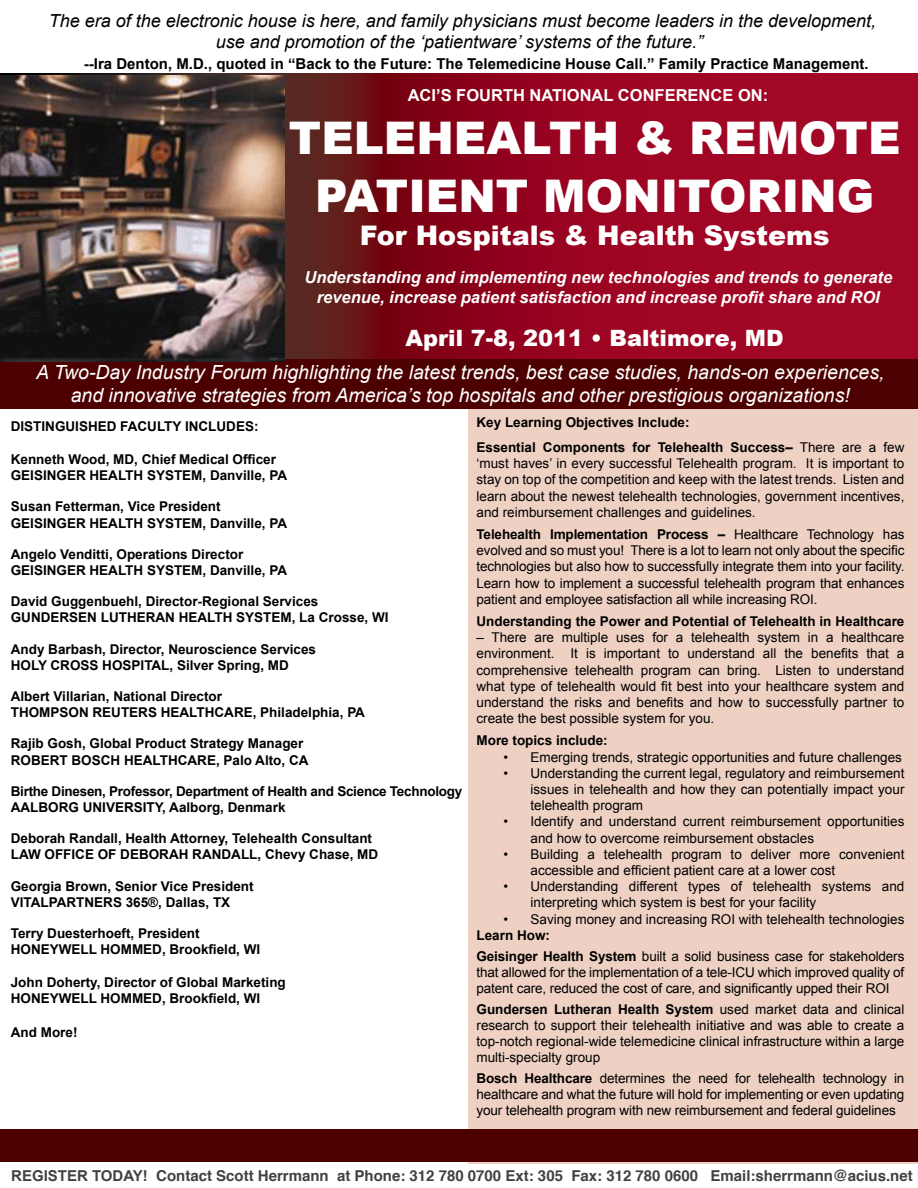
<style>
.page{position:relative;width:918px;height:1188px;background:#fff}
.page>*{position:absolute;margin:0;border:0;box-sizing:border-box;transform-origin:0 0}
.t1{font:900 45px/58.5px "Arial";color:#fff;text-align:center}
.t2{font:900 27px "Arial";color:#fff}
.t3{font:900 22.5px "Arial";color:#fff}
.t4{font:italic 19.5px/23.4px "Arial";color:#fff;text-align:center}
.t5{font:italic 18px/21.6px "Arial";color:#000;text-align:center}
.t6{font:italic 700 16.5px/19.8px "Arial";color:#fff;text-align:center}
.t7{font:700 16.5px "Arial";color:#fff}
.t8{font:700 15px "Helvetica";color:#414142}
.t9{font:700 15px "Arial";color:#000}
.t10{font:13.5px/16.2px "Arial";color:#000;text-align:justify}
.t11{font:700 13.5px/16.2px "Arial";color:#000}
.t12{font:700 13.5px/16.2px "Arial";letter-spacing:-.02em;color:#000}
.s1{color:#fff}
.s2{font-weight:400}
.s3{font-weight:700}
.s4{font-family:"Arial"}
</style>
<div class="page">
<div style="left:468px;top:408px;width:450px;height:756px;background:#efd1c4"></div>
<div style="left:0;top:1129px;width:918px;height:32px;background:#4d0000"></div>
<svg style="left:0;top:73px;width:918px;height:287px;background:#8e081f"></svg>
<div style="left:0;top:360px;width:918px;height:49px;background:#4d0000"></div>
<img style="left:0;top:75px;width:284px;height:286px">
<h3 class="t5" style="left:43px;top:10px;width:835px"><span class="s1">“</span>The era of the electronic house is here, and family physicians must become leaders in the development, use and promotion of the ‘patientware’ systems of the future.”</h3>
<p class="t9" style="left:84px;top:55px;width:786px">--Ira Denton, M.D., quoted in “Back to the Future: The Telemedicine House Call.” Family Practice Management.</p>
<p class="t7" style="left:408px;top:85px;width:362px">ACI’S Fou rth NATIONAL CONFERENCE ON:</p>
<h1 class="t1" style="left:289px;top:109px;width:587px">TELEHEALTH &amp; Remote<br>Patient Monitoring</h1>
<h2 class="t2" style="left:360px;top:221px;width:472px">For Hospitals &amp; Health Systems</h2>
<p class="t6" style="left:305px;top:268px;width:589px">Understanding and implementing new technologies and trends to generate revenue, increase patient satisfaction and increase profit share and ROI</p>
<h3 class="t3" style="left:405px;top:325px;width:380px">April 7-8, 2011 • Baltimore, MD</h3>
<h3 class="t4" style="left:36px;top:360px;width:850px">A Two-Day Industry Forum highlighting the latest trends, best case studies, hands-on experiences, and innovative strategies from America’s top hospitals and other prestigious organizations!</h3>
<p class="t11" style="left:11px;top:418px;width:249px">DISTINGUISHED FACULTY INCLUDES:</p>
<p class="t11" style="left:11px;top:451px;width:267px">Kenneth Wood, MD, Chief Medical Officer<br>Geisinge</p>
<p class="t11" style="left:76px;top:467px;width:33px">r Health</p>
<p class="t11" style="left:147px;top:467px;width:20px">System</p>
<p class="t11" style="left:203px;top:467px;width:86px">, Danville, PA</p>
<p class="t11" style="left:11px;top:499px;width:211px">Susan Fetterman, Vice President<br>Geisinge</p>
<p class="t11" style="left:76px;top:515px;width:33px">r Health</p>
<p class="t11" style="left:147px;top:515px;width:20px">System</p>
<p class="t11" style="left:203px;top:515px;width:86px">, Danville, PA</p>
<p class="t11" style="left:11px;top:546px;width:234px">Angelo Venditti, Operations Director<br>Geisinge</p>
<p class="t11" style="left:76px;top:562px;width:33px">r Health</p>
<p class="t11" style="left:147px;top:562px;width:20px">System</p>
<p class="t11" style="left:203px;top:562px;width:86px">, Danville, PA</p>
<p class="t11" style="left:11px;top:593px;width:309px">David Guggenbuehl, Director-Regional Services<br>Gunde</p>
<p class="t11" style="left:60px;top:610px;width:20px">rsen</p>
<p class="t11" style="left:101px;top:610px;width:19px">Luthe</p>
<p class="t11" style="left:146px;top:610px;width:53px">ran Health</p>
<p class="t11" style="left:236px;top:610px;width:20px">System</p>
<p class="t11" style="left:292px;top:610px;width:98px">, La Crosse, WI</p>
<p class="t11" style="left:11px;top:641px;width:307px">Andy Barbash, Director, Neuroscience Services<br>Holy</p>
<p class="t11" style="left:51px;top:657px;width:30px">Cross</p>
<p class="t11" style="left:102px;top:657px;width:19px">Hospital</p>
<p class="t11" style="left:170px;top:657px;width:121px">, Silver Spring, MD</p>
<p class="t11" style="left:11px;top:688px;width:213px">Albert Villarian, National Director<br>Thompson</p>
<p class="t11" style="left:93px;top:704px;width:10px">Reute</p>
<p class="t11" style="left:138px;top:704px;width:43px">rs Healthca</p>
<p class="t11" style="left:234px;top:704px;width:133px">re, Philadelphia, PA</p>
<p class="t11" style="left:11px;top:736px;width:294px">Rajib Gosh, Global Product Strategy Manager<br>Robe</p>
<p class="t11" style="left:50px;top:752px;width:42px">rt Bosch</p>
<p class="t11" style="left:124px;top:752px;width:20px">Healthca</p>
<p class="t11" style="left:197px;top:752px;width:113px">re, Palo Alto, CA</p>
<p class="t12" style="left:11px;top:783px;width:453px">Birthe Dinesen, Professor, Department of Health and Science Technology<br>Aalbo</p>
<p class="t11" style="left:59px;top:799px;width:43px">rg Unive</p>
<p class="t11" style="left:124px;top:799px;width:19px">rsity</p>
<p class="t11" style="left:162px;top:799px;width:125px">, Aalborg, Denmark</p>
<p class="t11" style="left:11px;top:830px;width:363px">Deborah Randall, Health Attorney, Telehealth Consultant<br>Law Office</p>
<p class="t11" style="left:98px;top:847px;width:43px">of Debo</p>
<p class="t11" style="left:159px;top:847px;width:44px">rah Randall</p>
<p class="t11" style="left:258px;top:847px;width:122px">, Chevy Chase, MD</p>
<p class="t11" style="left:11px;top:878px;width:244px">Georgia Brown, Senior Vice President<br>Vital</p>
<p class="t11" style="left:49px;top:894px;width:38px">Pa rtne</p>
<p class="t11" style="left:103px;top:894px;width:129px">rs 365®, Dallas, TX</p>
<p class="t11" style="left:11px;top:925px;width:190px">Terry Duesterhoeft, President<br>Honeywell</p>
<p class="t11" style="left:101px;top:941px;width:161px">Hom Med, Brookfield, WI</p>
<p class="t11" style="left:11px;top:974px;width:277px">John Doherty, Director of Global Marketing<br>Honeywell</p>
<p class="t11" style="left:101px;top:990px;width:161px">Hom Med, Brookfield, WI</p>
<p class="t11" style="left:11px;top:1024px;width:68px">And More!</p>
<p class="t11" style="left:477px;top:409px;width:429px;line-height:25.2px">Key Learning Objectives Include:<br>Essential Components for Telehealth Success– <span class="s2">There are a few</span></p>
<p class="t10" style="left:477px;top:455px;width:429px">‘must haves’ in every successful Telehealth program. It is important to stay on top of the competition and keep with the latest trends. Listen and learn about the newest telehealth technologies, government incentives, and reimbursement challenges and guidelines.</p>
<p class="t10" style="left:477px;top:526px;width:429px"><span class="s3">Telehealth Implementation Process –</span> Healthcare Technology has evolved and so must you! There is a lot to learn not only about the specific technologies but also how to successfully integrate them into your facility.<br>Learn how to implement a successful telehealth program that enhances patient and employee satisfaction all while increasing ROI.</p>
<p class="t11" style="left:477px;top:613px;width:429px">Understanding the Power and Potential of Telehealth in Healthcare</p>
<p class="t10" style="left:477px;top:629px;width:429px">– There are multiple uses for a telehealth system in a healthcare environment. It is important to understand all the benefits that a comprehensive telehealth program can bring. Listen to understand what type of telehealth would fit best into your healthcare system and understand the risks and benefits and how to successfully partner to create the best possible system for you.</p>
<p class="t11" style="left:477px;top:733px;width:133px">More topics include:</p>
<p class="t10" style="left:504px;top:749px;width:400px">• Emerging trends, strategic opportunities and future challenges</p>
<p class="t10" style="left:531px;top:765px;width:375px;text-indent:-27px">• Understanding the current legal, regulatory and reimbursement issues in telehealth and how they can potentially impact your telehealth program</p>
<p class="t10" style="left:531px;top:814px;width:375px;text-indent:-27px">• Identify and understand current reimbursement opportunities and how to overcome reimbursement obstacles</p>
<p class="t10" style="left:531px;top:846px;width:375px;text-indent:-27px">• Building a telehealth program to deliver more convenient accessible and efficient patient care at a lower cost</p>
<p class="t10" style="left:531px;top:878px;width:375px;text-indent:-27px">• Understanding different types of telehealth systems and interpreting which system is best for your facility</p>
<p class="t10" style="left:504px;top:911px;width:402px">• Saving money and increasing ROI with telehealth technologies</p>
<p class="t10" style="left:477px;top:925px;width:429px;line-height:20.7px"><span class="s3">Learn How:<br>Geisinger Health System</span> built a solid business case for stakeholders</p>
<p class="t10" style="left:477px;top:964px;width:429px">that allowed for the implementation of a tele-ICU which improved quality of patent care, reduced the cost of care, and significantly upped their ROI</p>
<p class="t10" style="left:477px;top:1001px;width:429px"><span class="s3">Gundersen Lutheran Health System</span> used market data and clinical research to support their telehealth initiative and was able to create a top-notch regional-wide telemedicine clinical infrastructure within a large multi-specialty group</p>
<p class="t10" style="left:477px;top:1070px;width:429px"><span class="s3">Bosch Healthcare</span> determines the need for telehealth technology in healthcare and what the future will hold for implementing or even updating your telehealth program with new reimbursement and federal guidelines</p>
<p class="t8" style="left:11px;top:1165px;width:903px"><span class="s4">REGISTER TODAY!</span> Contact Scott Herrmann at Phone: 312 780 0700 Ext: 305 Fax: 312 780 0600 Email:sherrmann@acius.net</p>
</div>
